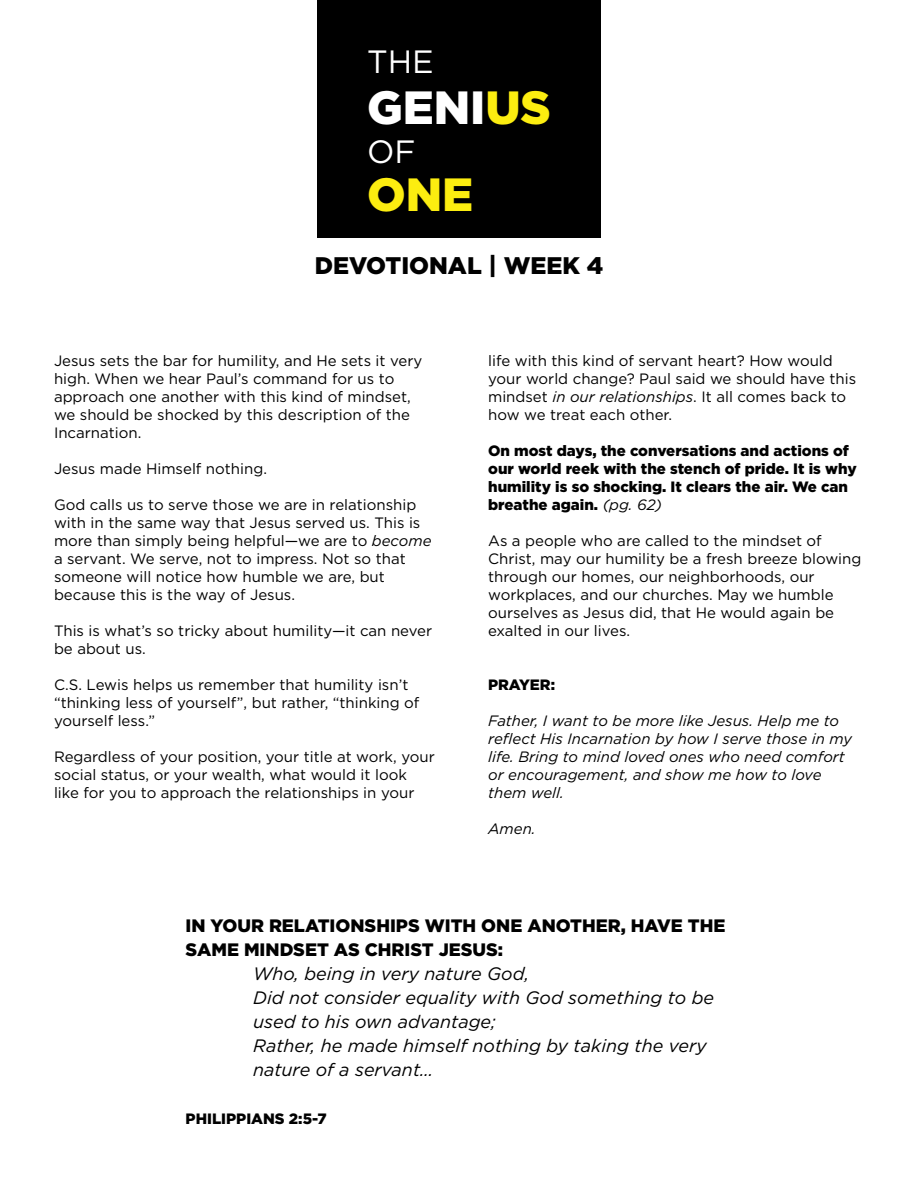
<style>
.page{position:relative;width:918px;height:1188px;background:#fff}
.page>*{position:absolute;margin:0;border:0;box-sizing:border-box;transform-origin:0 0}
.t1{font:900 46.5px "Gotham";color:#fff}
.t2{font:900 46.5px "Gotham";color:#fced10}
.t3{font:32.25px "Gotham";color:#fff}
.t4{font:900 24px "Gotham";color:#000}
.t5{font:italic 18px/24px "Gotham";color:#000}
.t6{font:900 18px/24px "Gotham";color:#000}
.t7{font:15px/18px "Gotham";color:#000}
.t8{font:italic 15px/18px "Gotham";color:#000}
.t9{font:900 15px/18px "Gotham";color:#000}
.s1{color:#fced10}
.s2{font-style:italic}
.s3{font-weight:400;font-style:italic}
</style>
<div class="page">
<div style="left:317px;top:0;width:284px;height:238px;background:#000"></div>
<h2 class="t3" style="left:367px;top:41px;width:68px">THE</h2>
<h1 class="t1" style="left:367px;top:75px;width:185px">GENI<span class="s1">US</span></h1>
<h2 class="t3" style="left:367px;top:131px;width:50px">OF</h2>
<h1 class="t2" style="left:367px;top:162px;width:108px">ONE</h1>
<h3 class="t4" style="left:315px;top:249px;width:290px">DEVOTIONAL | WEEK 4</h3>
<p class="t7" style="left:54px;top:352px;width:370px">Jesus sets the bar for humility, and He sets it very high. When we hear Paul’s command for us to approach one another with this kind of mindset, we should be shocked by this description of the Incarnation.</p>
<p class="t7" style="left:54px;top:460px;width:214px">Jesus made Himself nothing.</p>
<p class="t7" style="left:54px;top:496px;width:379px">God calls us to serve those we are in relationship with in the same way that Jesus served us. This is more than simply being helpful—we are to <span class="s2">become </span>a servant. We serve, not to impress. Not so that someone will notice how humble we are, but because this is the way of Jesus.</p>
<p class="t7" style="left:54px;top:622px;width:380px">This is what’s so tricky about humility—it can never be about us.</p>
<p class="t7" style="left:54px;top:676px;width:367px">C.S. Lewis helps us remember that humility isn’t “thinking less of yourself”, but rather, “thinking of yourself less.”</p>
<p class="t7" style="left:54px;top:748px;width:382px">Regardless of your position, your title at work, your social status, or your wealth, what would it look like for you to approach the relationships in your</p>
<p class="t7" style="left:488px;top:352px;width:369px">life with this kind of servant heart? How would your world change? Paul said we should have this mindset <span class="s2">in our relationships</span>. It all comes back to how we treat each other.</p>
<p class="t9" style="left:488px;top:442px;width:370px">On most days, the conversations and actions of our world reek with the stench of pride. It is why humility is so shocking. It clears the air. We can breathe again. <span class="s3">(pg. 62)</span></p>
<p class="t7" style="left:488px;top:532px;width:375px">As a people who are called to the mindset of Christ, may our humility be a fresh breeze blowing through our homes, our neighborhoods, our workplaces, and our churches. May we humble ourselves as Jesus did, that He would again be exalted in our lives.</p>
<p class="t9" style="left:488px;top:676px;width:69px">PRAYER:</p>
<p class="t8" style="left:488px;top:712px;width:365px">Father, I want to be more like Jesus. Help me to reflect His Incarnation by how I serve those in my life. Bring to mind loved ones who need comfort or encouragement, and show me how to love them well.</p>
<p class="t8" style="left:488px;top:820px;width:49px">Amen.</p>
<p class="t6" style="left:186px;top:913px;width:541px">IN YOUR RELATIONSHIPS WITH ONE ANOTHER, HAVE THE<br>SAME MINDSET AS CHRIST JESUS:</p>
<p class="t5" style="left:253px;top:961px;width:463px">Who, being in very nature God,<br>Did not consider equality with God something to be used to his own advantage;<br>Rather, he made himself nothing by taking the very nature of a servant…</p>
<p class="t9" style="left:186px;top:1109px;width:143px">PHILIPPIANS 2:5-7</p>
</div>
